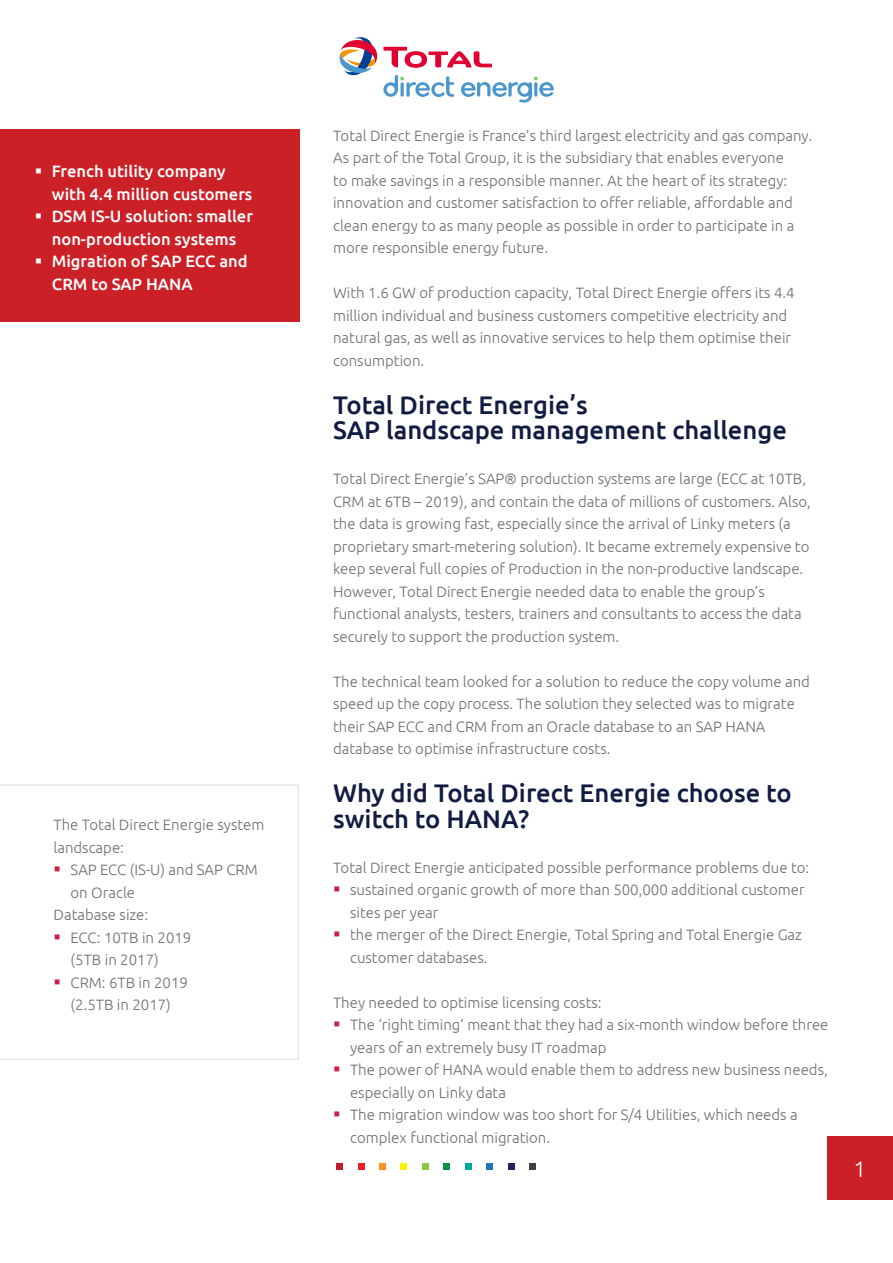
<style>
.page{position:relative;width:893px;height:1263px;background:#fff}
.page>*{position:absolute;margin:0;border:0;box-sizing:border-box;transform-origin:0 0}
.t1{font:500 25.5px/25.5px "Ubuntu";color:#111c42}
.t2{font:300 22.5px "Ubuntu";color:#fff}
.t3{font:500 16.5px/22.5px "Ubuntu";color:#fff}
.t4{font:300 15px/22.5px "Ubuntu";color:#6e6d70}
.s1{color:#cb1f45}
</style>
<div class="page">
<div style="left:0;top:129px;width:299px;height:192px;background:#cc2027"></div>
<svg style="left:339px;top:37px;width:215px;height:66px"></svg>
<div style="left:828px;top:1136px;width:65px;height:64px;background:#cc2027"></div>
<div style="left:336px;top:1163px;width:7px;height:6px;background:#be1e2d"></div>
<svg style="left:358px;top:1163px;width:6px;height:6px"></svg>
<div style="left:379px;top:1163px;width:7px;height:6px;background:#f7941e"></div>
<svg style="left:401px;top:1163px;width:6px;height:6px"></svg>
<div style="left:422px;top:1163px;width:7px;height:6px;background:#8dc63f"></div>
<div style="left:443px;top:1163px;width:7px;height:6px;background:#009444"></div>
<div style="left:465px;top:1163px;width:7px;height:6px;background:#00a79e"></div>
<div style="left:486px;top:1163px;width:7px;height:6px;background:#1c75bc"></div>
<div style="left:508px;top:1163px;width:7px;height:6px;background:#262262"></div>
<div style="left:529px;top:1163px;width:7px;height:6px;background:#414042"></div>
<svg style="left:0;top:784px;width:299px;height:276px"></svg>
<p class="t3" style="left:52px;top:159px;width:202px;text-indent:-17px">▪ French utility company with 4.4 million customers</p>
<p class="t3" style="left:35px;top:204px;width:220px;text-align:center">▪ DSM IS-U solution: smaller non-production systems</p>
<p class="t3" style="left:52px;top:249px;width:197px;text-indent:-17px">▪ Migration of SAP ECC and<br>CRM to SAP HANA</p>
<p class="t4" style="left:54px;top:813px;width:212px">The Total Direct Energie system landscape:</p>
<p class="t4" style="left:54px;top:858px;width:206px"><span class="s1">▪</span> SAP ECC (IS-U) and SAP CRM</p>
<p class="t4" style="left:71px;top:880px;width:66px">on Oracle</p>
<p class="t4" style="left:54px;top:903px;width:96px">Database size:</p>
<p class="t4" style="left:71px;top:925px;width:122px;text-indent:-17px"><span class="s1">▪</span> ECC: 10TB in 2019 (5TB in 2017)</p>
<p class="t4" style="left:54px;top:970px;width:136px;text-align:center"><span class="s1">▪</span> CRM: 6TB in 2019 (2.5TB in 2017)</p>
<p class="t4" style="left:333px;top:124px;width:480px">Total Direct Energie is France’s third largest electricity and gas company.<br>As part of the Total Group, it is the subsidiary that enables everyone<br>to make savings in a responsible manner. At the heart of its strategy: innovation and customer satisfaction to offer reliable, affordable and clean energy to as many people as possible in order to participate in a more responsible energy future.</p>
<p class="t4" style="left:333px;top:281px;width:463px">With 1.6 GW of production capacity, Total Direct Energie offers its 4.4 million individual and business customers competitive electricity and natural gas, as well as innovative services to help them optimise their consumption.</p>
<h1 class="t1" style="left:333px;top:391px;width:455px">Total Direct Energie’s<br>SAP landscape management challenge</h1>
<p class="t4" style="left:333px;top:467px;width:479px">Total Direct Energie’s SAP® production systems are large (ECC at 10TB, CRM at 6TB – 2019), and contain the data of millions of customers. Also, the data is growing fast, especially since the arrival of Linky meters (a proprietary smart-metering solution). It became extremely expensive to keep several full copies of Production in the non-productive landscape.<br>However, Total Direct Energie needed data to enable the group’s functional analysts, testers, trainers and consultants to access the data securely to support the production system.</p>
<p class="t4" style="left:333px;top:670px;width:478px">The technical team looked for a solution to reduce the copy volume and speed up the copy process. The solution they selected was to migrate their SAP ECC and CRM from an Oracle database to an SAP HANA database to optimise infrastructure costs.</p>
<h1 class="t1" style="left:333px;top:779px;width:460px">Why did Total Direct Energie choose to switch to HANA?</h1>
<p class="t4" style="left:333px;top:856px;width:478px">Total Direct Energie anticipated possible performance problems due to:</p>
<p class="t4" style="left:350px;top:878px;width:456px;text-indent:-17px"><span class="s1">▪</span> sustained organic growth of more than 500,000 additional customer sites per year</p>
<p class="t4" style="left:350px;top:923px;width:453px;text-indent:-17px"><span class="s1">▪</span> the merger of the Direct Energie, Total Spring and Total Energie Gaz customer databases.</p>
<p class="t4" style="left:333px;top:991px;width:270px">They needed to optimise licensing costs:</p>
<p class="t4" style="left:350px;top:1013px;width:480px;text-indent:-17px"><span class="s1">▪</span> The ‘right timing’ meant that they had a six-month window before three years of an extremely busy IT roadmap</p>
<p class="t4" style="left:350px;top:1058px;width:479px;text-indent:-17px"><span class="s1">▪</span> The power of HANA would enable them to address new business needs, especially on Linky data</p>
<p class="t4" style="left:350px;top:1103px;width:449px;text-indent:-17px"><span class="s1">▪</span> The migration window was too short for S/4 Utilities, which needs a complex functional migration.</p>
<h2 class="t2" style="left:853px;top:1156px;width:14px">1</h2>
</div>
